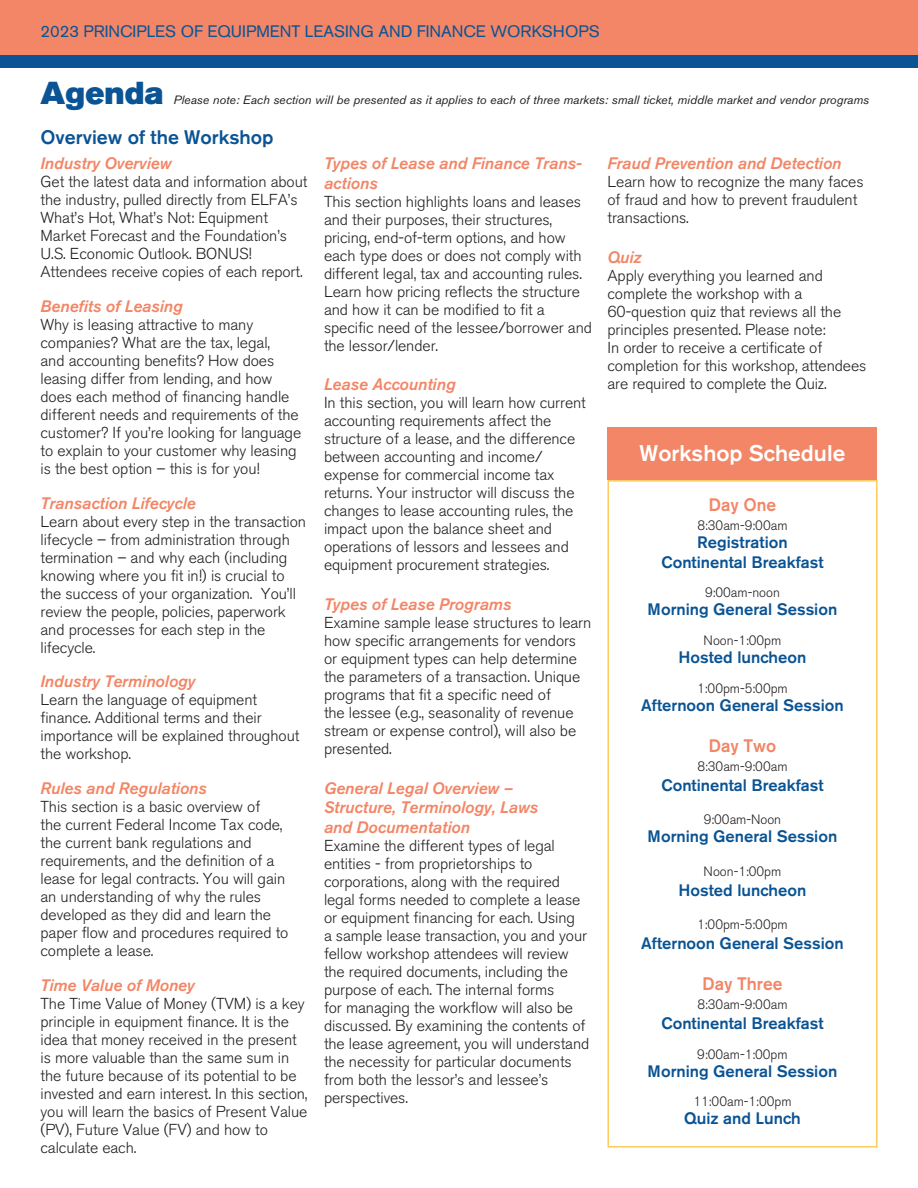
<style>
.page{position:relative;width:918px;height:1188px;background:#fff}
.page>*{position:absolute;margin:0;border:0;box-sizing:border-box;transform-origin:0 0}
.Heads{font:31.5px "Akzidenz Grotesk BE Super";color:#0a5394}
.Subheads{font:500 22.5px "Akzidenz Grotesk BE";color:#fff}
.Subheads-2{font:500 19.5px "Akzidenz Grotesk BE";color:#0a5394}
.t1{font:500 18px "Akzidenz Grotesk BE";color:#f28666;scale:.96 1}
.t2{font:italic 500 16.5px/19.8px "Akzidenz Grotesk BE";color:#f28666}
.t3{font:500 16.5px "Akzidenz Grotesk BE";color:#0a5394}
.t4{font:16.5px "Akzidenz Grotesk BE";color:#0a5394}
.Paragraph_Style_4{font:300 15.75px/18px "Akzidenz Grotesk BE";letter-spacing:-.005em;color:#231f20}
.t5{font:300 13.5px "Akzidenz Grotesk BE";color:#231f20}
.Heads-2{font:italic 12px "Akzidenz Grotesk BE";color:#231f20}
</style>
<div class="page">
<div style="left:0;top:43px;width:918px;height:25px;background:#0a5394"></div>
<div style="left:0;top:0;width:918px;height:56px;background:#f28666"></div>
<div style="left:608px;top:480px;width:270px;height:668px;background:#fff;border:2px solid #fcca5d"></div>
<div style="left:608px;top:428px;width:270px;height:52px;background:#f28666"></div>
<p class="t4" style="left:40px;top:21px;width:561px">2023 PRINCIPLES OF EQUIPMENT LEASING AND FINANCE WORKSHOPS</p>
<p class="Heads" style="left:40px;top:74px;width:125px">Agenda</p>
<p class="Heads-2" style="left:173px;top:92px;width:697px">Please note: Each section will be presented as it applies to each of three markets: small ticket, middle market and vendor programs</p>
<p class="Subheads-2" style="left:40px;top:125px;width:235px">Overview of the Workshop</p>
<p class="t2" style="left:40px;top:154px;width:132px">Industry Overview</p>
<p class="Paragraph_Style_4" style="left:40px;top:173px;width:268px">Get the latest data and information about the industry, pulled directly from ELFA’s What’s Hot, What’s Not: Equipment Market Forecast and the Foundation’s U.S. Economic Outlook. BONUS!<br>Attendees receive copies of each report.</p>
<p class="t2" style="left:40px;top:296px;width:144px">Benefits of Leasing</p>
<p class="Paragraph_Style_4" style="left:40px;top:316px;width:262px">Why is leasing attractive to many companies? What are the tax, legal,<br>and accounting benefits? How does leasing differ from lending, and how does each method of financing handle different needs and requirements of the customer? If you’re looking for language to explain to your customer why leasing is the best option – this is for you!</p>
<p class="t2" style="left:40px;top:493px;width:157px">Transaction Lifecycle</p>
<p class="Paragraph_Style_4" style="left:40px;top:512px;width:267px">Learn about every step in the transaction lifecycle – from administration through termination – and why each (including knowing where you fit in!) is crucial to the success of your organization. You’ll review the people, policies, paperwork and processes for each step in the lifecycle.</p>
<p class="t2" style="left:40px;top:672px;width:156px">Industry Terminology</p>
<p class="Paragraph_Style_4" style="left:40px;top:691px;width:260px">Learn the language of equipment finance. Additional terms and their importance will be explained throughout the workshop.</p>
<p class="t2" style="left:40px;top:779px;width:168px">Rules and Regulations</p>
<p class="Paragraph_Style_4" style="left:40px;top:798px;width:249px">This section is a basic overview of<br>the current Federal Income Tax code, the current bank regulations and requirements, and the definition of a lease for legal contracts. You will gain an understanding of why the rules developed as they did and learn the paper flow and procedures required to complete a lease.</p>
<p class="t2" style="left:40px;top:976px;width:156px">Time Value of Money</p>
<p class="Paragraph_Style_4" style="left:40px;top:995px;width:269px">The Time Value of Money (TVM) is a key principle in equipment finance. It is the idea that money received in the present is more valuable than the same sum in the future because of its potential to be invested and earn interest. In this section, you will learn the basics of Present Value (PV), Future Value (FV) and how to calculate each.</p>
<p class="t2" style="left:324px;top:154px;width:260px">Types of Lease and Finance Trans&shy;actions</p>
<p class="Paragraph_Style_4" style="left:324px;top:193px;width:270px">This section highlights loans and leases and their purposes, their structures, pricing, end-of-term options, and how each type does or does not comply with different legal, tax and accounting rules.<br>Learn how pricing reflects the structure and how it can be modified to fit a specific need of the lessee/borrower and the lessor/lender.</p>
<p class="t2" style="left:324px;top:375px;width:133px">Lease Accounting</p>
<p class="Paragraph_Style_4" style="left:324px;top:394px;width:263px">In this section, you will learn how current accounting requirements affect the structure of a lease, and the difference between accounting and income/ expense for commercial income tax returns. Your instructor will discuss the changes to lease accounting rules, the impact upon the balance sheet and operations of lessors and lessees and equipment procurement strategies.</p>
<p class="t2" style="left:324px;top:595px;width:189px">Types of Lease Programs</p>
<p class="Paragraph_Style_4" style="left:324px;top:614px;width:269px">Examine sample lease structures to learn how specific arrangements for vendors or equipment types can help determine the parameters of a transaction. Unique programs that fit a specific need of<br>the lessee (e.g., seasonality of revenue stream or expense control), will also be presented.</p>
<p class="t2" style="left:324px;top:778px;width:216px">General Legal Overview –<br>Structure, Terminology, Laws and Documentation</p>
<p class="Paragraph_Style_4" style="left:324px;top:837px;width:267px">Examine the different types of legal entities - from proprietorships to corporations, along with the required legal forms needed to complete a lease or equipment financing for each. Using<br>a sample lease transaction, you and your fellow workshop attendees will review the required documents, including the purpose of each. The internal forms<br>for managing the workflow will also be discussed. By examining the contents of the lease agreement, you will understand the necessity for particular documents from both the lessor’s and lessee’s perspectives.</p>
<p class="t2" style="left:608px;top:154px;width:236px">Fraud Prevention and Detection</p>
<p class="Paragraph_Style_4" style="left:608px;top:173px;width:258px">Learn how to recognize the many faces of fraud and how to prevent fraudulent transactions.</p>
<p class="t2" style="left:608px;top:247px;width:36px">Quiz</p>
<p class="Paragraph_Style_4" style="left:608px;top:266px;width:260px">Apply everything you learned and complete the workshop with a 60-question quiz that reviews all the principles presented. Please note:<br>In order to receive a certificate of completion for this workshop, attendees are required to complete the Quiz.</p>
<p class="Subheads" style="left:640px;top:440px;width:207px">Workshop Schedule</p>
<p class="t1" style="left:709px;top:493px;width:72px">Day One</p>
<p class="t5" style="left:697px;top:518px;width:92px">8:30am-9:00am</p>
<p class="t3" style="left:697px;top:532px;width:92px">Registration</p>
<p class="t3" style="left:661px;top:552px;width:164px">Continental Breakfast</p>
<p class="t5" style="left:705px;top:585px;width:76px">9:00am-noon</p>
<p class="t3" style="left:648px;top:599px;width:191px">Morning General Session</p>
<p class="t5" style="left:704px;top:633px;width:79px">Noon-1:00pm</p>
<p class="t3" style="left:679px;top:647px;width:129px">Hosted luncheon</p>
<p class="t5" style="left:697px;top:681px;width:92px">1:00pm-5:00pm</p>
<p class="t3" style="left:641px;top:695px;width:204px">Afternoon General Session</p>
<p class="t1" style="left:709px;top:735px;width:72px">Day Two</p>
<p class="t5" style="left:697px;top:759px;width:92px">8:30am-9:00am</p>
<p class="t3" style="left:661px;top:775px;width:164px">Continental Breakfast</p>
<p class="t5" style="left:704px;top:812px;width:79px">9:00am-Noon</p>
<p class="t3" style="left:648px;top:827px;width:191px">Morning General Session</p>
<p class="t5" style="left:704px;top:864px;width:79px">Noon-1:00pm</p>
<p class="t3" style="left:679px;top:880px;width:129px">Hosted luncheon</p>
<p class="t5" style="left:697px;top:917px;width:92px">1:00pm-5:00pm</p>
<p class="t3" style="left:641px;top:933px;width:204px">Afternoon General Session</p>
<p class="t1" style="left:703px;top:973px;width:85px">Day Three</p>
<p class="t5" style="left:697px;top:997px;width:92px">8:30am-9:00am</p>
<p class="t3" style="left:661px;top:1013px;width:164px">Continental Breakfast</p>
<p class="t5" style="left:697px;top:1047px;width:92px">9:00am-1:00pm</p>
<p class="t3" style="left:648px;top:1061px;width:191px">Morning General Session</p>
<p class="t5" style="left:693px;top:1094px;width:100px">11:00am-1:00pm</p>
<p class="t3" style="left:684px;top:1109px;width:118px">Quiz and Lunch</p>
</div>
